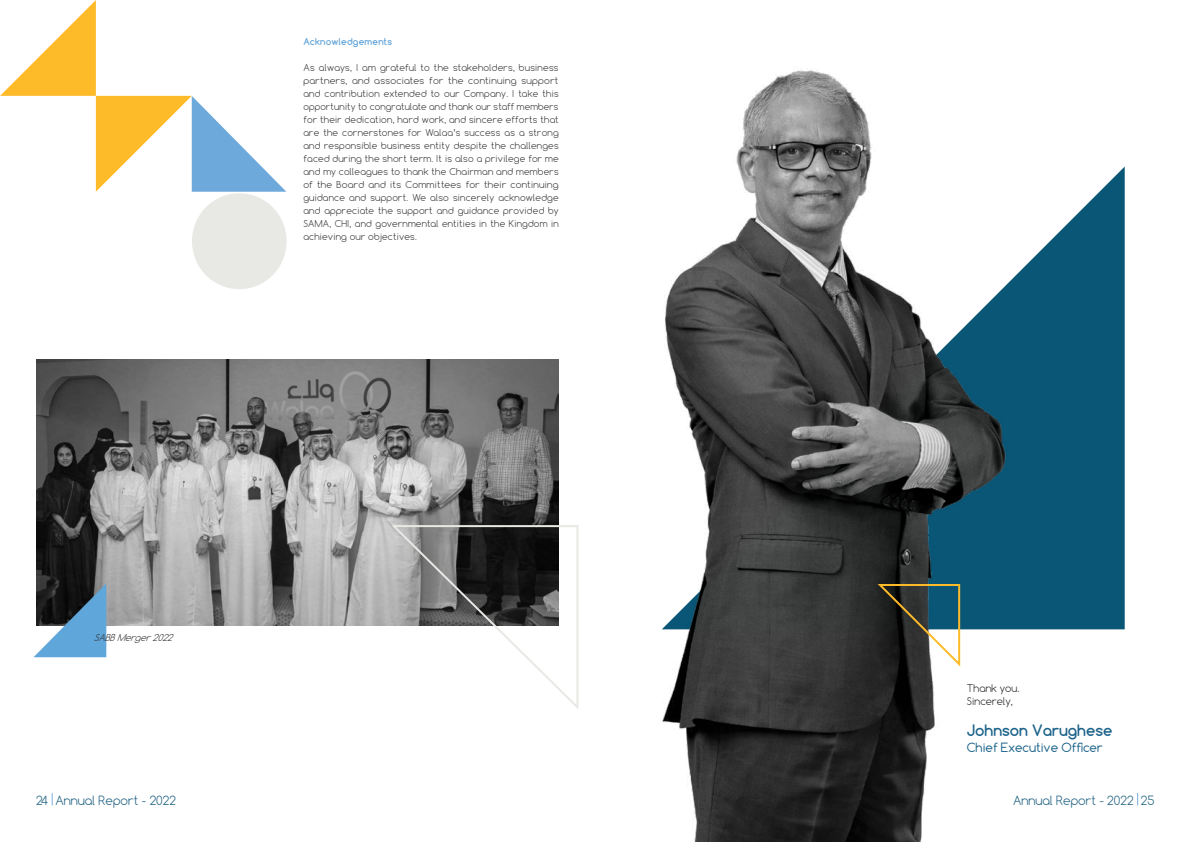
<style>
.page{position:relative;width:1191px;height:842px;background:#fff}
.page>*{position:absolute;margin:0;border:0;box-sizing:border-box;transform-origin:0 0}
.t1{font:700 15px "Comfortaa";color:#1c638a}
.t2{font:300 12px "Comfortaa";color:#1c5f7f}
.t3{font:12px "Comfortaa";color:#1c638a}
.t4{font:300 10px/13px "Comfortaa";color:#232323}
.t5{font:300 9px/13px "Comfortaa";letter-spacing:.025em;color:#363535;text-align:justify}
.t6{font:700 9px "Comfortaa";letter-spacing:.025em;color:#60a4da}
.t7{font:italic 300 9px "Comfortaa";color:#363535}
</style>
<div class="page">
<svg style="left:52px;top:793px;width:1px;height:12px"></svg>
<svg style="left:1137px;top:793px;width:1px;height:12px"></svg>
<svg style="left:1013px;top:167px;width:111px;height:462px;background:#286a86"></svg>
<img style="left:661px;top:69px;width:352px;height:773px">
<img style="left:37px;top:359px;width:521px;height:266px">
<svg style="left:875px;top:583px;width:87px;height:84px;background:#4f5954"></svg>
<svg style="left:34px;top:583px;width:72px;height:74px;background:#547792"></svg>
<svg style="left:391px;top:523px;width:188px;height:186px"></svg>
<svg style="left:0;top:0;width:286px;height:192px"></svg>
<div style="left:192px;top:193px;width:94px;height:96px;background:#e8e9e4;border-radius:50%"></div>
<p class="t6" style="left:303px;top:36px;width:90px">Acknowledgements</p>
<p class="t5" style="left:303px;top:61px;width:257px">As always, I am grateful to the stakeholders, business partners, and associates for the continuing support and contribution extended to our Company. I take this opportunity to congratulate and thank our staff members for their dedication, hard work, and sincere efforts that are the cornerstones for Walaa’s success as a strong and responsible business entity despite the challenges faced during the short term. It is also a privilege for me and my colleagues to thank the Chairman and members of the Board and its Committees for their continuing guidance and support. We also sincerely acknowledge and appreciate the support and guidance provided by SAMA, CHI, and governmental entities in the Kingdom in achieving our objectives.</p>
<p class="t7" style="left:94px;top:632px;width:84px">SABBMerger2022</p>
<p class="t4" style="left:967px;top:681px;width:54px">Thank you.<br>Sincerely,</p>
<h1 class="t1" style="left:967px;top:721px;width:147px">Johnson Varughese</h1>
<h2 class="t3" style="left:967px;top:740px;width:137px">Chief Executive Officer</h2>
<h2 class="t2" style="left:36px;top:792px;width:141px">24 Annual Report - 2022</h2>
<h2 class="t2" style="left:1013px;top:792px;width:143px">Annual Report - 2022 25</h2>
</div>
